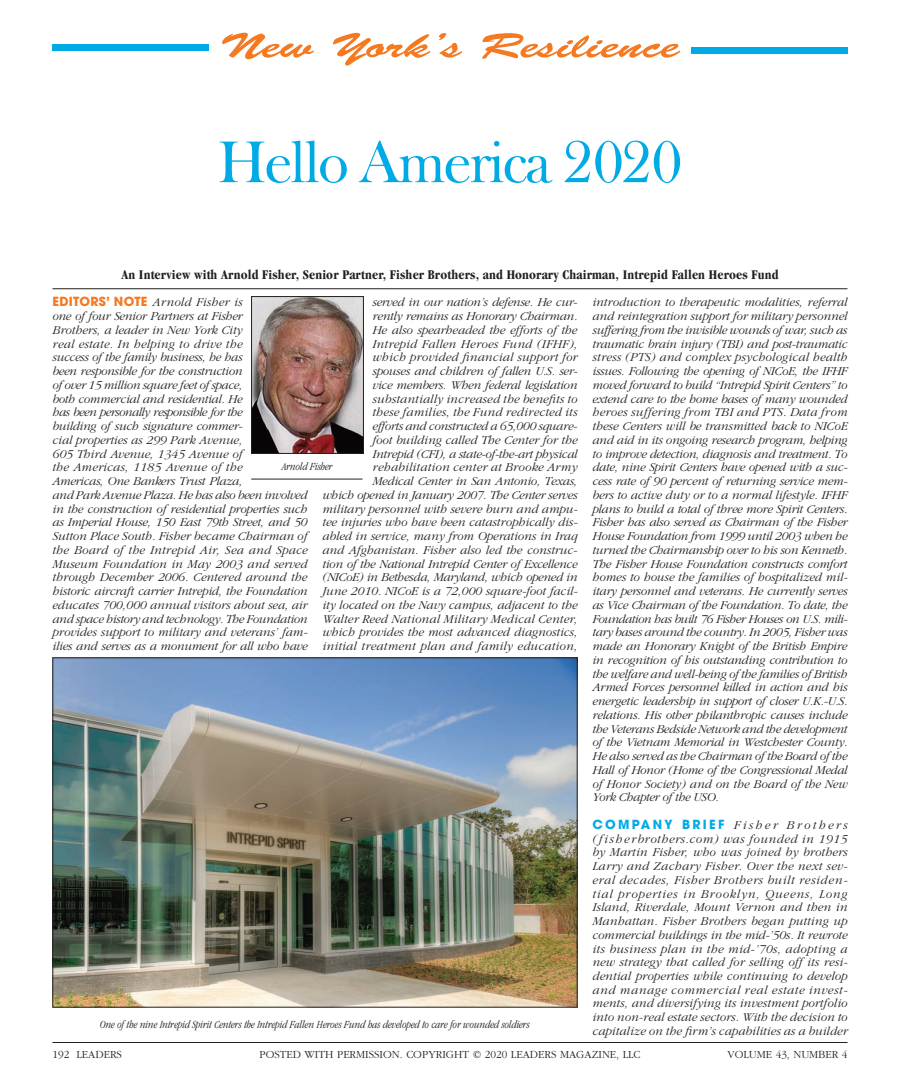
<style>
.page{position:relative;width:900px;height:1080px;background:#fff}
.page>*{position:absolute;margin:0;border:0;box-sizing:border-box;transform-origin:0 0}
.t1{font:60px "Frys Baskerville BT";letter-spacing:-.04em;color:#00abe5}
.t2{font:35px "Brush Script Std";color:#f47921;scale:1.46 1}
.t3{font:700 condensed 13.75px "Garamond";letter-spacing:.01em;color:#231f20}
.t4{font:italic 300 12.5px/13.8px "Garamond";color:#231f20;text-align:justify}
.t5{font:italic 300 condensed 11.25px "Garamond";color:#231f20}
.t6{font:300 11.25px "Garamond";color:#231f20}
.s1{font-family:"Avant Garde";font-weight:700;font-style:normal;color:#f47921}
.s2{font-family:"Avant Garde";font-weight:700;font-style:normal;color:#00abe5}
</style>
<div class="page">
<div style="left:691px;top:48px;width:157px;height:6px;background:#00abe5"></div>
<div style="left:52px;top:44px;width:157px;height:7px;background:#00abe5"></div>
<img style="left:253px;top:298px;width:109px;height:154px">
<div style="left:251px;top:296px;width:113px;height:158px;border:1px solid #231f20"></div>
<hr style="left:251px;top:479px;width:111px;height:1px;background:#231f20">
<hr style="left:52px;top:288px;width:796px;height:1px;background:#231f20">
<img style="left:54px;top:660px;width:522px;height:346px">
<hr style="left:52px;top:1042px;width:796px;height:1px;background:#231f20">
<h2 class="t2" style="left:220px;top:26px;width:316px">New York’s Resilience</h2>
<h1 class="t1" style="left:217px;top:125px;width:467px">Hello America 2020</h1>
<p class="t3" style="left:121px;top:267px;width:659px">An Interview with Arnold Fisher, Senior Partner, Fisher Brothers, and Honorary Chairman, Intrepid Fallen Heroes Fund</p>
<p class="t4" style="left:52px;top:296px;width:257px;text-align:left"><span class="s1">EDITORS’ NOTE</span> Arnold Fisher is<br>one of four Senior Partners at Fisher<br>Brothers, a leader in New York City<br>real estate. In helping to drive the<br>success of the family business, he has<br>been responsible for the construction<br>of over 15 million square feet of space,<br>both commercial and residential. He<br>has been personally responsible for the<br>building of such signature commer-<br>cial properties as 299 Park Avenue,<br>605 Third Avenue, 1345 Avenue of<br>the Americas, 1185 Avenue of the<br>Americas, One Bankers Trust Plaza,<br>and Park Avenue Plaza. He has also been involved in the construction of residential properties such as Imperial House, 150 East 79th Street, and 50<br>Sutton Place South. Fisher became Chairman of the Board of the Intrepid Air, Sea and Space Museum Foundation in May 2003 and served through December 2006. Centered around the historic aircraft carrier Intrepid, the Foundation educates 700,000 annual visitors about sea, air and space history and technology. The Foundation provides support to military and veterans’ fam&shy;ilies and serves as a monument for all who have</p>
<p class="t4" style="left:322px;top:296px;width:257px;text-align:right">served in our nation’s defense. He cur-<br>rently remains as Honorary Chairman.<br>He also spearheaded the efforts of the<br>Intrepid Fallen Heroes Fund (IFHF),<br>which provided financial support for<br>spouses and children of fallen U.S. ser-<br>vice members. When federal legislation substantially increased the benefits to<br>these families, the Fund redirected its<br>efforts and constructed a 65,000 square-<br>foot building called The Center for the<br>Intrepid (CFI), a state-of-the-art physical rehabilitation center at Brooke Army<br>Medical Center in San Antonio, Texas,<br>which opened in January 2007. The Center serves military personnel with severe burn and ampu&shy;tee injuries who have been catastrophically dis&shy;abled in service, many from Operations in Iraq and Afghanistan. Fisher also led the construc&shy;tion of the National Intrepid Center of Excellence (NICoE) in Bethesda, Maryland, which opened in June 2010. NICoE is a 72,000 square-foot facil&shy;ity located on the Navy campus, adjacent to the Walter Reed National Military Medical Center, which provides the most advanced diagnostics, initial treatment plan and family education,</p>
<p class="t4" style="left:592px;top:296px;width:258px">introduction to therapeutic modalities, referral and reintegration support for military personnel suffering from the invisible wounds of war, such as traumatic brain injury (TBI) and post-traumatic stress (PTS) and complex psychological health issues. Following the opening of NICoE, the IFHF moved forward to build “Intrepid Spirit Centers” to extend care to the home bases of many wounded heroes suffering from TBI and PTS. Data from these Centers will be transmitted back to NICoE and aid in its ongoing research program, helping to improve detection, diagnosis and treatment. To date, nine Spirit Centers have opened with a suc&shy;cess rate of 90 percent of returning service mem&shy;bers to active duty or to a normal lifestyle. IFHF plans to build a total of three more Spirit Centers.<br>Fisher has also served as Chairman of the Fisher House Foundation from 1999 until 2003 when he turned the Chairmanship over to his son Kenneth.<br>The Fisher House Foundation constructs comfort homes to house the families of hospitalized mil&shy;itary personnel and veterans. He currently serves as Vice Chairman of the Foundation. To date, the Foundation has built 76 Fisher Houses on U.S. mili&shy;tary bases around the country. In 2005, Fisher was made an Honorary Knight of the British Empire in recognition of his outstanding contribution to the welfare and well-being of the families of British Armed Forces personnel killed in action and his energetic leadership in support of closer U.K.-U.S. relations. His other philanthropic causes include the Veterans Bedside Network and the development of the Vietnam Memorial in Westchester County.<br>He also served as the Chairman of the Board of the Hall of Honor (Home of the Congressional Medal of Honor Society) and on the Board of the New York Chapter of the USO.</p>
<p class="t4" style="left:592px;top:818px;width:257px"><span class="s2">COMPANY BRIEF</span> Fisher Brothers (fisherbrothers.com) was founded in 1915 by Martin Fisher, who was joined by brothers Larry and Zachary Fisher. Over the next sev&shy;eral decades, Fisher Brothers built residen&shy;tial properties in Brooklyn, Queens, Long Island, Riverdale, Mount Vernon and then in Manhattan. Fisher Brothers began putting up commercial buildings in the mid-’50s. It rewrote its business plan in the mid-’70s, adopting a new strategy that called for selling off its resi&shy;dential properties while continuing to develop and manage commercial real estate invest&shy;ments, and diversifying its investment portfolio into non-real estate sectors. With the decision to capitalize on the firm’s capabilities as a builder</p>
<p class="t5" style="left:282px;top:460px;width:52px">Arnold Fisher</p>
<p class="t5" style="left:100px;top:1019px;width:431px">One of the nine Intrepid Spirit Centers the Intrepid Fallen Heroes Fund has developed to care for wounded soldiers</p>
<p class="t6" style="left:52px;top:1048px;width:71px">192 LEADERS</p>
<p class="t6" style="left:259px;top:1048px;width:383px">POSTED WITH PERMISSION. COPYRIGHT © 2020 LEADERS MAGAZINE, LLC</p>
<p class="t6" style="left:728px;top:1048px;width:121px">VOLUME 43, NUMBER 4</p>
</div>
